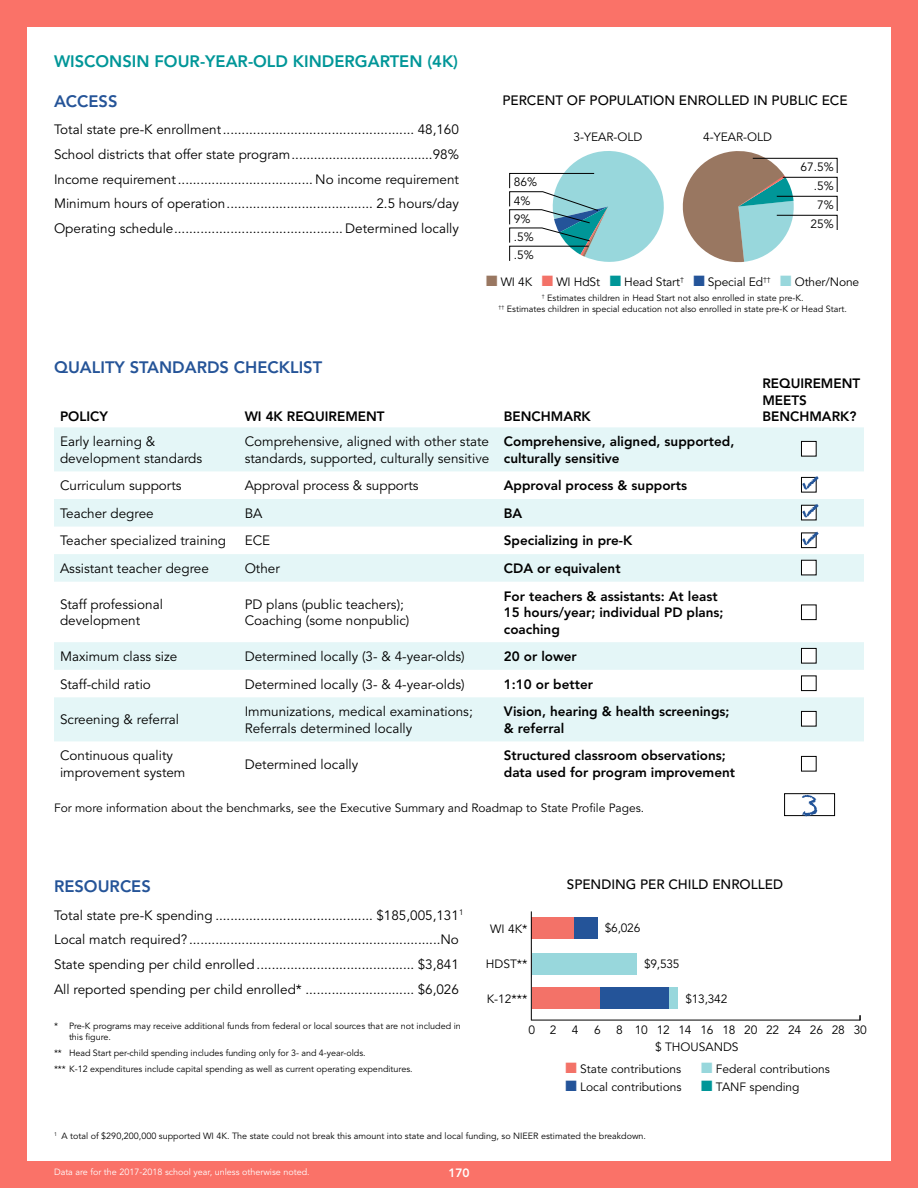
<style>
.page{position:relative;width:918px;height:1188px;background:#fa7268}
.page>*{position:absolute;margin:0;border:0;box-sizing:border-box;transform-origin:0 0}
.t1{font:800 16.5px "Avenir";color:#255498}
.t2{font:800 16.5px "Avenir";color:#009698}
.t3{font:13.5px/24.6px "Avenir";color:#000}
.t4{font:800 13.5px/16.5px "Avenir";color:#000}
.t5{font:500 13.5px "Avenir";color:#000}
.t6{font:12px/18.3px "Avenir";color:#000}
.t7{font:12px "Avenir";letter-spacing:-.02em;color:#000}
.t8{font:800 12px "Avenir";color:#fff}
.t9{font:9px/10.8px "Avenir";color:#000}
.t10{font:9px "Avenir";color:#fff}
.s1{color:#997761}
.s2{color:#f37268}
.s3{color:#009698}
.s4{color:#245499}
.s5{color:#98d7dc}
</style>
<div class="page">
<div style="left:27px;top:27px;width:864px;height:1134px;background:#fff"></div>
<svg style="left:54px;top:427px;width:810px;height:314px;fill:#e4f6f7"></svg>
<div style="left:801px;top:441px;width:16px;height:15px;background:#fff;border:1px solid #000"></div>
<svg style="left:801px;top:477px;width:16px;height:15px"></svg>
<svg style="left:802px;top:476px;width:17px;height:14px"></svg>
<svg style="left:801px;top:505px;width:16px;height:15px"></svg>
<svg style="left:802px;top:504px;width:17px;height:14px"></svg>
<div style="left:801px;top:533px;width:16px;height:15px;background:#fff;border:1px solid #000"></div>
<svg style="left:802px;top:531px;width:17px;height:14px"></svg>
<div style="left:801px;top:560px;width:16px;height:15px;background:#fff;border:1px solid #000"></div>
<div style="left:801px;top:605px;width:16px;height:15px;background:#fff;border:1px solid #000"></div>
<div style="left:801px;top:648px;width:16px;height:15px;background:#fff;border:1px solid #000"></div>
<div style="left:801px;top:676px;width:16px;height:15px;background:#fff;border:1px solid #000"></div>
<div style="left:801px;top:711px;width:16px;height:15px;background:#fff;border:1px solid #000"></div>
<div style="left:801px;top:756px;width:16px;height:15px;background:#fff;border:1px solid #000"></div>
<div style="left:784px;top:793px;width:51px;height:23px;border:1px solid #000"></div>
<svg style="left:802px;top:795px;width:15px;height:22px"></svg>
<svg style="left:509px;top:151px;width:155px;height:111px"></svg>
<svg style="left:682px;top:151px;width:156px;height:112px"></svg>
<div style="left:532px;top:954px;width:104px;height:21px;background:#98d7dc"></div>
<div style="left:669px;top:988px;width:9px;height:21px;background:#98d7dc"></div>
<div style="left:574px;top:917px;width:24px;height:21px;background:#245499"></div>
<div style="left:599px;top:988px;width:70px;height:21px;background:#245499"></div>
<div style="left:532px;top:917px;width:42px;height:21px;background:#f37268"></div>
<div style="left:532px;top:988px;width:67px;height:21px;background:#f37268"></div>
<hr style="left:531px;top:1020px;width:329px;height:1px;background:#000">
<hr style="left:531px;top:911px;width:1px;height:109px;background:#000">
<p class="t2" style="left:54px;top:51px;width:406px">WISCONSIN FOUR-YEAR-OLD KINDERGARTEN (4K)</p>
<p class="t1" style="left:54px;top:92px;width:65px">ACCESS</p>
<p class="t3" style="left:54px;top:118px;width:407px;text-align:justify">Total state pre-K enrollment................................................... 48,160<br>School districts that offer state program......................................98% Income requirement.................................... No income requirement Minimum hours of operation....................................... 2.5 hours/day Operating schedule............................................. Determined locally</p>
<p class="t1" style="left:54px;top:357px;width:270px">QUALITY STANDARDS CHECKLIST</p>
<p class="t5" style="left:502px;top:92px;width:347px">PERCENT OF POPULATION ENROLLED IN PUBLIC ECE</p>
<p class="t6" style="left:573px;top:128px;width:70px">3-YEAR-OLD</p>
<p class="t6" style="left:703px;top:128px;width:70px">4-YEAR-OLD</p>
<p class="t6" style="left:514px;top:174px;width:25px">86%</p>
<p class="t6" style="left:514px;top:192px;width:18px">4%</p>
<p class="t6" style="left:514px;top:228px;width:22px">.5% .5%</p>
<p class="t6" style="left:514px;top:210px;width:18px">9%</p>
<p class="t6" style="left:801px;top:158px;width:35px">67.5%</p>
<p class="t6" style="left:814px;top:177px;width:22px">.5%</p>
<p class="t6" style="left:811px;top:196px;width:25px;line-height:18.9px;text-align:center">7%<br>25%</p>
<p class="t6" style="left:486px;top:273px;width:374px"><span class="s1">■</span> WI 4K <span class="s2">■</span> WI HdSt <span class="s3">■</span> Head Start<sup>†</sup> <span class="s4">■</span> Special Ed<sup>††</sup> <span class="s5">■</span> Other/None</p>
<p class="t9" style="left:499px;top:293px;width:350px;text-align:center"><sup>†</sup> Estimates children in Head Start not also enrolled in state pre-K.<br><sup>††</sup> Estimates children in special education not also enrolled in state pre-K or Head Start.</p>
<p class="t4" style="left:60px;top:408px;width:50px">POLICY</p>
<p class="t4" style="left:245px;top:408px;width:141px">WI 4K REQUIREMENT</p>
<p class="t4" style="left:504px;top:408px;width:88px">BENCHMARK</p>
<p class="t3" style="left:60px;top:434px;width:144px;line-height:16.5px">Early learning &amp; development standards</p>
<p class="t3" style="left:245px;top:434px;width:246px;line-height:16.5px">Comprehensive, aligned with other state standards, supported, culturally sensitive</p>
<p class="t4" style="left:504px;top:433px;width:232px">Comprehensive, aligned, supported, culturally sensitive</p>
<p class="t3" style="left:60px;top:474px;width:123px">Curriculum supports</p>
<p class="t3" style="left:245px;top:474px;width:176px">Approval process &amp; supports</p>
<p class="t4" style="left:504px;top:477px;width:185px">Approval process &amp; supports</p>
<p class="t3" style="left:60px;top:501px;width:95px">Teacher degree</p>
<p class="t3" style="left:245px;top:501px;width:19px">BA</p>
<p class="t4" style="left:504px;top:505px;width:20px">BA</p>
<p class="t3" style="left:60px;top:529px;width:168px">Teacher specialized training</p>
<p class="t3" style="left:245px;top:529px;width:27px">ECE</p>
<p class="t4" style="left:504px;top:532px;width:130px">Specializing in pre-K</p>
<p class="t3" style="left:60px;top:556px;width:150px">Assistant teacher degree</p>
<p class="t3" style="left:245px;top:556px;width:37px">Other</p>
<p class="t4" style="left:504px;top:560px;width:118px">CDA or equivalent</p>
<p class="t3" style="left:60px;top:596px;width:104px;line-height:16.5px">Staff professional development</p>
<p class="t3" style="left:245px;top:596px;width:166px;line-height:16.5px">PD plans (public teachers);<br>Coaching (some nonpublic)</p>
<p class="t4" style="left:504px;top:588px;width:221px">For teachers &amp; assistants: At least<br>15 hours/year; individual PD plans; coaching</p>
<p class="t3" style="left:60px;top:645px;width:119px">Maximum class size</p>
<p class="t3" style="left:245px;top:645px;width:222px">Determined locally (3- &amp; 4-year-olds)</p>
<p class="t4" style="left:504px;top:648px;width:74px">20 or lower</p>
<p class="t3" style="left:60px;top:672px;width:92px">Staff-child ratio</p>
<p class="t3" style="left:245px;top:672px;width:222px">Determined locally (3- &amp; 4-year-olds)</p>
<p class="t4" style="left:504px;top:676px;width:91px">1:10 or better</p>
<p class="t3" style="left:60px;top:708px;width:121px">Screening &amp; referral</p>
<p class="t3" style="left:245px;top:704px;width:230px;line-height:16.5px">Immunizations, medical examinations;<br>Referrals determined locally</p>
<p class="t4" style="left:504px;top:703px;width:227px">Vision, hearing &amp; health screenings; &amp; referral</p>
<p class="t3" style="left:60px;top:748px;width:127px;line-height:16.5px">Continuous quality improvement system</p>
<p class="t3" style="left:245px;top:752px;width:115px">Determined locally</p>
<p class="t4" style="left:504px;top:747px;width:233px">Structured classroom observations; data used for program improvement</p>
<p class="t6" style="left:54px;top:799px;width:592px">For more information about the benchmarks, see the Executive Summary and Roadmap to State Profile Pages.</p>
<p class="t4" style="left:762px;top:375px;width:99px">REQUIREMENT<br>MEETS<br>BENCHMARK?</p>
<p class="t1" style="left:54px;top:877px;width:98px">RESOURCES</p>
<p class="t3" style="left:54px;top:903px;width:411px">Total state pre-K spending .......................................... $185,005,131<sup>1<br></sup>Local match required? ...................................................................No State spending per child enrolled.......................................... $3,841<br>All reported spending per child enrolled* ............................. $6,026</p>
<p class="t9" style="left:69px;top:1021px;width:393px;text-indent:-15px">* Pre-K programs may receive additional funds from federal or local sources that are not included in this figure.</p>
<p class="t9" style="left:54px;top:1045px;width:360px;line-height:15.9px">** Head Start per-child spending includes funding only for 3- and 4-year-olds.<br>*** K-12 expenditures include capital spending as well as current operating expenditures.</p>
<p class="t5" style="left:567px;top:876px;width:218px">SPENDING PER CHILD ENROLLED</p>
<p class="t6" style="left:490px;top:920px;width:39px">WI 4K*</p>
<p class="t6" style="left:605px;top:919px;width:37px">$6,026</p>
<p class="t6" style="left:486px;top:955px;width:43px">HDST**</p>
<p class="t6" style="left:644px;top:955px;width:37px">$9,535</p>
<p class="t6" style="left:487px;top:990px;width:42px">K-12***</p>
<p class="t6" style="left:685px;top:990px;width:43px">$13,342</p>
<p class="t6" style="left:528px;top:1021px;width:30px">0 2</p>
<p class="t6" style="left:572px;top:1021px;width:8px">4</p>
<p class="t6" style="left:594px;top:1021px;width:8px">6</p>
<p class="t7" style="left:616px;top:1023px;width:252px">8 10 12 14 16 18 20 22 24 26 28 30</p>
<p class="t6" style="left:655px;top:1038px;width:85px">$ THOUSANDS</p>
<p class="t6" style="left:565px;top:1060px;width:117px"><span class="s2">■</span> State contributions</p>
<p class="t6" style="left:565px;top:1078px;width:118px"><span class="s4">■</span> Local contributions</p>
<p class="t6" style="left:701px;top:1060px;width:130px"><span class="s5">■</span> Federal contributions</p>
<p class="t6" style="left:701px;top:1078px;width:100px"><span class="s3">■</span> TANF spending</p>
<p class="t9" style="left:54px;top:1131px;width:594px"><sup>1</sup> A total of $290,200,000 supported WI 4K. The state could not break this amount into state and local funding, so NIEER estimated the breakdown.</p>
<p class="t10" style="left:54px;top:1167px;width:257px">Data are for the 2017-2018 school year, unless otherwise noted.</p>
<p class="t8" style="left:448px;top:1165px;width:23px">170</p>
</div>
